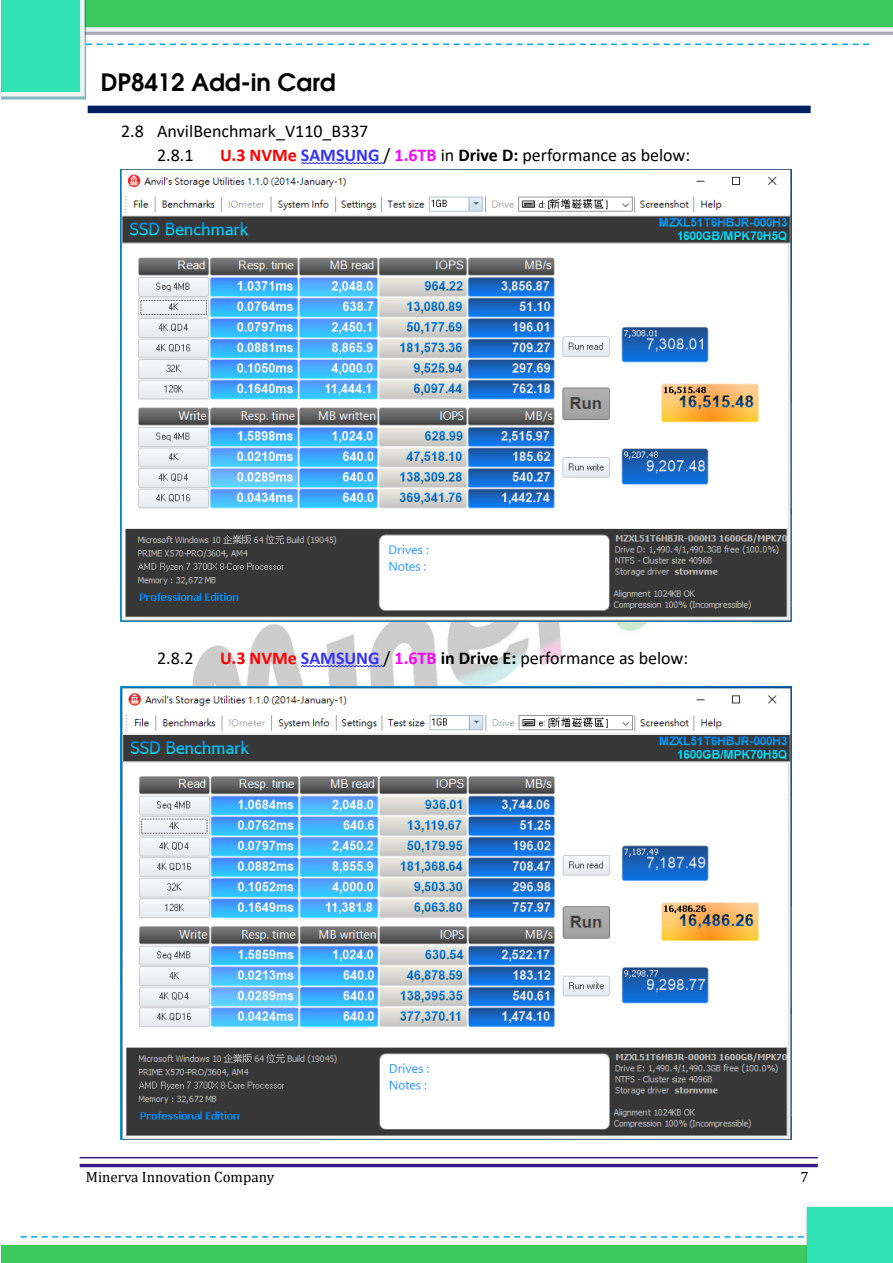
<style>
.page{position:relative;width:893px;height:1263px;background:#fff}
.page>*{position:absolute;margin:0;border:0;box-sizing:border-box;transform-origin:0 0}
.t1{font:600 24px "Avant Garde";color:#000}
.t2{font:18px/24px "Calibri";color:#000}
.t3{font:15px "Cambria";color:#000}
.s1{font-weight:700;color:#f00}
.s2{font-weight:700;color:#33f}
.s3{font-weight:700;color:#f0f}
.s4{font-weight:700}
</style>
<div class="page">
<svg style="left:1px;top:0;width:892px;height:100px"></svg>
<img style="left:120px;top:621px;width:672px;height:66px">
<svg style="left:1px;top:1206px;width:892px;height:57px"></svg>
<hr style="left:80px;top:1164px;width:738px;height:3px;background:#351c86">
<hr style="left:80px;top:1157px;width:738px;height:1px;background:#351c86">
<div style="left:88px;top:106px;width:723px;height:7px;background:#002060"></div>
<svg style="left:301px;top:163px;width:83px;height:1px"></svg>
<svg style="left:301px;top:666px;width:83px;height:1px"></svg>
<img style="left:120px;top:169px;width:672px;height:452px">
<img style="left:120px;top:687px;width:672px;height:453px">
<h1 class="t1" style="left:101px;top:67px;width:236px">DP8412 Add-in Card</h1>
<p class="t2" style="left:157px;top:119px;width:213px;text-indent:-36px">2.8 AnvilBenchmark_V110_B337<br>2.8.1</p>
<p class="t2" style="left:220px;top:143px;width:472px"><span class="s1">U.3 NVMe</span> <span class="s2">SAMSUNG</span> / <span class="s3">1.6TB</span> in <span class="s4">Drive D:</span> performance as below:</p>
<p class="t2" style="left:157px;top:646px;width:38px">2.8.2</p>
<p class="t2" style="left:220px;top:646px;width:470px"><span class="s1">U.3 NVMe</span> <span class="s2">SAMSUNG</span> / <span class="s3">1.6TB</span> <span class="s4">in Drive E:</span> performance as below:</p>
<p class="t3" style="left:86px;top:1168px;width:190px">Minerva Innovation Company</p>
<p class="t3" style="left:800px;top:1168px;width:10px">7</p>
</div>
